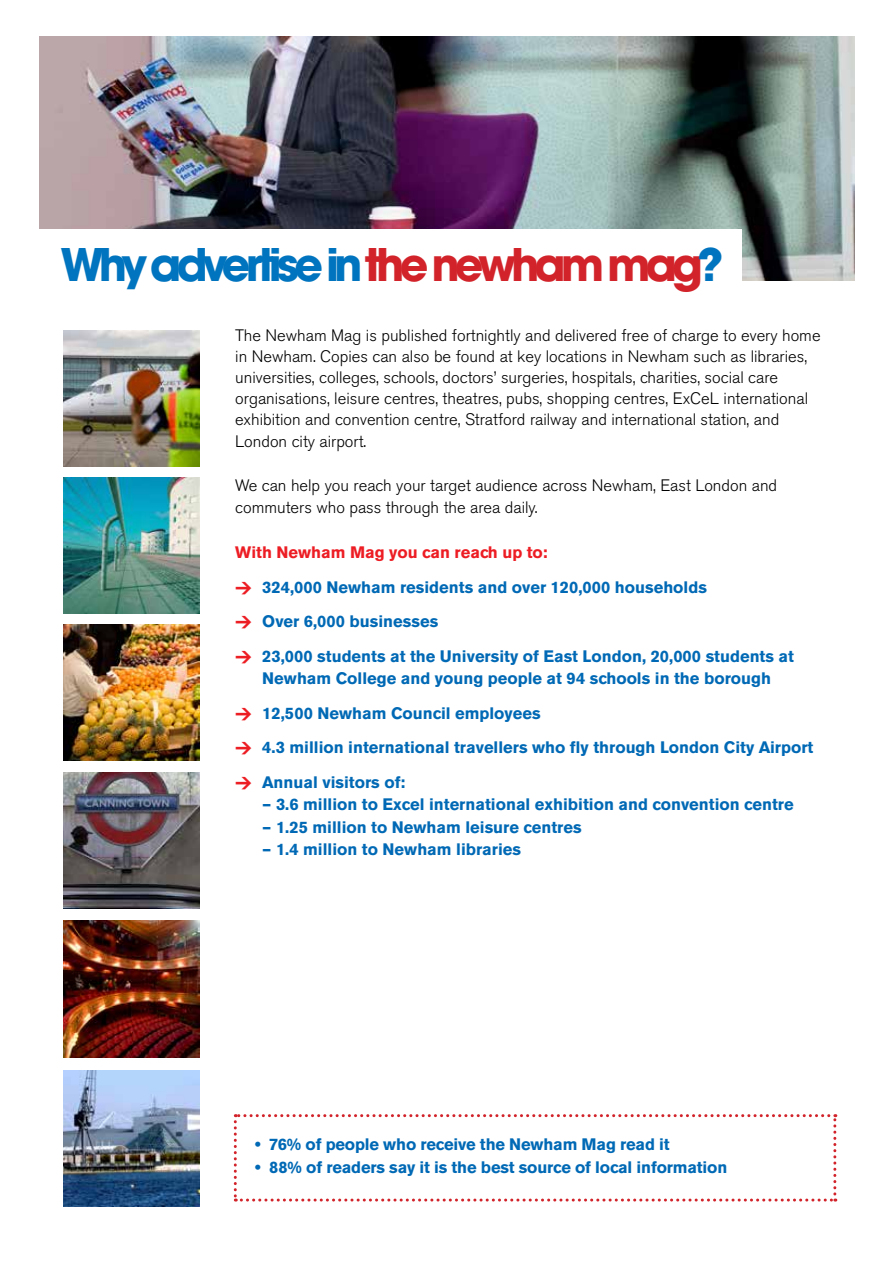
<style>
.page{position:relative;width:893px;height:1263px;background:#fff}
.page>*{position:absolute;margin:0;border:0;box-sizing:border-box;transform-origin:0 0}
.t1{font:700 49.5px "Avant Garde Gothic Itc T";letter-spacing:-.09em;color:#0074be}
.t2{font:700 16.5px/34.5px "Akzidenz Grotesk BE";color:#0069b5}
.t3{font:300 16.5px/21px "Akzidenz Grotesk BE";color:#000}
.s1{color:#d2232a}
.s2{color:#ed1d24}
.s3{font-family:"DIN";font-weight:900;color:#ed1d24}
</style>
<div class="page">
<img style="left:40px;top:37px;width:815px;height:244px">
<div style="left:6px;top:229px;width:735px;height:76px;background:#fff"></div>
<img style="left:64px;top:330px;width:136px;height:136px">
<img style="left:64px;top:625px;width:136px;height:136px">
<img style="left:64px;top:772px;width:136px;height:136px">
<img style="left:64px;top:478px;width:136px;height:136px">
<img style="left:64px;top:921px;width:136px;height:136px">
<img style="left:64px;top:1070px;width:136px;height:136px">
<svg style="left:234px;top:1114px;width:602px;height:87px"></svg>
<h1 class="t1" style="left:61px;top:234px;width:664px">Why advertise in <span class="s1">the newham mag</span>?</h1>
<p class="t3" style="left:235px;top:325px;width:587px">The Newham Mag is published fortnightly and delivered free of charge to every home in Newham. Copies can also be found at key locations in Newham such as libraries, universities, colleges, schools, doctors’ surgeries, hospitals, charities, social care organisations, leisure centres, theatres, pubs, shopping centres, ExCeL international exhibition and convention centre, Stratford railway and international station, and</p>
<p class="t3" style="left:235px;top:431px;width:133px">London city airport.</p>
<p class="t3" style="left:235px;top:474px;width:543px;line-height:22.5px">We can help you reach your target audience across Newham, East London and commuters who pass through the area daily.</p>
<p class="t2" style="left:235px;top:535px;width:560px"><span class="s2">With Newham Mag you can reach up to:<br></span><span class="s3">&gt;</span> 324,000 Newham residents and over 120,000 households<br><span class="s3">&gt;</span> Over 6,000 businesses<br><span class="s3">&gt;</span> 23,000 students at the University of East London, 20,000 students at</p>
<p class="t2" style="left:235px;top:661px;width:580px;text-indent:27px">Newham College and young people at 94 schools in the borough<br><span class="s3">&gt;</span> 12,500 Newham Council employees<br><span class="s3">&gt;</span> 4.3 million international travellers who fly through London City Airport <span class="s3">&gt;</span> Annual visitors of:</p>
<p class="t2" style="left:262px;top:787px;width:533px">– 3.6 million to Excel international exhibition and convention centre</p>
<p class="t2" style="left:262px;top:810px;width:321px">– 1.25 million to Newham leisure centres</p>
<p class="t2" style="left:262px;top:832px;width:260px">– 1.4 million to Newham libraries</p>
<p class="t2" style="left:255px;top:1127px;width:416px">• 76% of people who receive the Newham Mag read it</p>
<p class="t2" style="left:255px;top:1150px;width:474px">• 88% of readers say it is the best source of local information</p>
</div>
